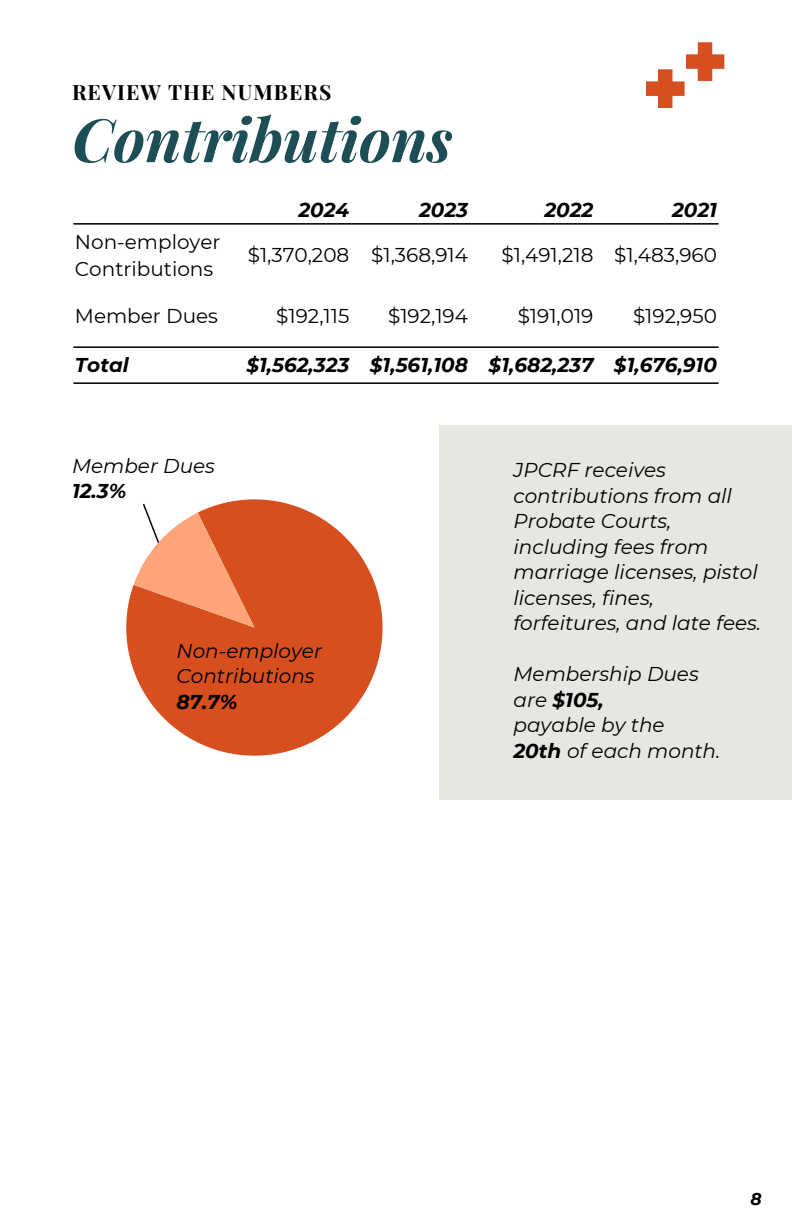
<style>
.page{position:relative;width:792px;height:1224px;background:#fff}
.page>*{position:absolute;margin:0;border:0;box-sizing:border-box;transform-origin:0 0}
.t1{font:italic 700 60px "Playfair Display";color:#1e4e55}
.t2{font:700 21px "Playfair Display";letter-spacing:.05em;color:#000}
.t3{font:italic 20px/25.6px "Montserrat";color:#000}
.t4{font:20px/27px "Montserrat";color:#000}
.t5{font:italic 700 20px "Montserrat";color:#000}
.t6{font:italic 700 17px "Montserrat";color:#000}
.s1{font-weight:700}
</style>
<div class="page">
<svg style="left:646px;top:42px;width:78px;height:66px"></svg>
<hr style="left:73px;top:223px;width:646px;height:2px;background:#000">
<hr style="left:73px;top:346px;width:646px;height:2px;background:#000">
<hr style="left:73px;top:382px;width:646px;height:2px;background:#000">
<svg style="left:132px;top:499px;width:251px;height:257px;fill:#d74f1e"></svg>
<svg style="left:126px;top:502px;width:128px;height:165px"></svg>
<div style="left:439px;top:425px;width:353px;height:374px;background:#e8e6e2"></div>
<p class="t2" style="left:72px;top:77px;width:261px">REVIEW THE NUMBERS</p>
<p class="t1" style="left:72px;top:97px;width:382px">Contributions</p>
<p class="t5" style="left:298px;top:198px;width:52px">2024</p>
<p class="t5" style="left:419px;top:198px;width:50px">2023</p>
<p class="t5" style="left:544px;top:198px;width:50px">2022</p>
<p class="t5" style="left:672px;top:198px;width:46px">2021</p>
<p class="t4" style="left:75px;top:228px;width:147px">Non-employer<br>Contributions</p>
<p class="t4" style="left:248px;top:241px;width:222px">$1,370,208 $1,368,914</p>
<p class="t4" style="left:502px;top:241px;width:217px">$1,491,218 $1,483,960</p>
<p class="t4" style="left:75px;top:302px;width:145px">Member Dues</p>
<p class="t4" style="left:276px;top:302px;width:75px">$192,115</p>
<p class="t4" style="left:388px;top:302px;width:81px">$192,194</p>
<p class="t4" style="left:518px;top:302px;width:77px">$191,019</p>
<p class="t4" style="left:633px;top:302px;width:86px">$192,950</p>
<p class="t5" style="left:75px;top:353px;width:55px">Total</p>
<h1 class="t5" style="left:246px;top:353px;width:223px">$1,562,323 $1,561,108</h1>
<p class="t5" style="left:489px;top:353px;width:106px">$1,682,237</p>
<p class="t5" style="left:614px;top:353px;width:105px">$1,676,910</p>
<p class="t3" style="left:72px;top:453px;width:145px">Member Dues</p>
<p class="t5" style="left:72px;top:479px;width:56px">12.3%</p>
<p class="t3" style="left:176px;top:638px;width:147px">Non-employer<br>Contributions</p>
<p class="t5" style="left:176px;top:690px;width:62px">87.7%</p>
<p class="t3" style="left:514px;top:457px;width:249px">JPCRF receives contributions from all<br>Probate Courts, including fees from marriage licenses, pistol licenses, fines, forfeitures, and late fees.</p>
<p class="t3" style="left:514px;top:661px;width:208px">Membership Dues are <span class="s1">$105,<br></span>payable by the<br><span class="s1">20th</span> of each month.</p>
<p class="t6" style="left:750px;top:1188px;width:13px">8</p>
</div>
